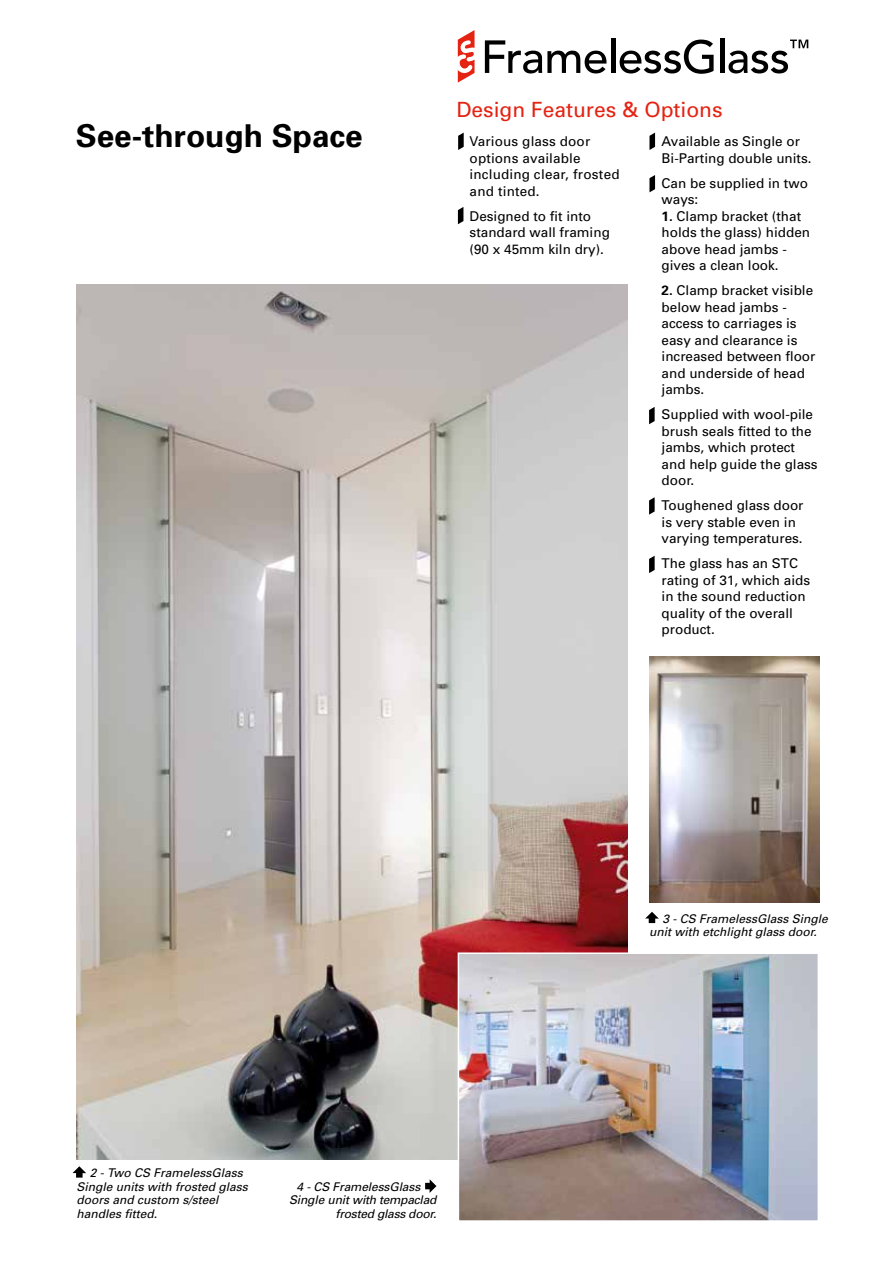
<style>
.page{position:relative;width:893px;height:1263px;background:#fff}
.page>*{position:absolute;margin:0;border:0;box-sizing:border-box;transform-origin:0 0}
.t1{font:700 31.5px "Univers";color:#000}
.t2{font:21px "Univers";color:#e42313}
.t3{font:13.5px/16.5px "Univers";color:#000}
.t4{font:italic 12px/13.5px "Univers";color:#000}
.t5{font:italic 12px/13.5px "Univers";letter-spacing:-.02em;color:#000;text-align:right}
.s1{font-weight:700}
.s2{color:#fff}
</style>
<div class="page">
<img style="left:76px;top:285px;width:552px;height:874px">
<img style="left:461px;top:955px;width:355px;height:264px">
<div style="left:458px;top:952px;width:361px;height:270px;border:2px solid #fff"></div>
<svg style="left:645px;top:912px;width:14px;height:11px"></svg>
<svg style="left:425px;top:1179px;width:11px;height:14px"></svg>
<svg style="left:73px;top:1166px;width:13px;height:11px"></svg>
<svg style="left:458px;top:133px;width:6px;height:17px"></svg>
<svg style="left:458px;top:207px;width:5px;height:17px"></svg>
<svg style="left:649px;top:133px;width:6px;height:17px"></svg>
<svg style="left:649px;top:175px;width:6px;height:17px"></svg>
<svg style="left:649px;top:556px;width:6px;height:17px"></svg>
<svg style="left:649px;top:407px;width:6px;height:17px"></svg>
<svg style="left:485px;top:40px;width:121px;height:33px"></svg>
<hr style="left:611px;top:38px;width:4px;height:35px;background:#000">
<svg style="left:620px;top:40px;width:94px;height:34px"></svg>
<hr style="left:720px;top:38px;width:4px;height:35px;background:#000">
<svg style="left:728px;top:40px;width:80px;height:33px"></svg>
<svg style="left:458px;top:30px;width:17px;height:53px"></svg>
<img style="left:649px;top:657px;width:170px;height:245px">
<svg style="left:649px;top:497px;width:6px;height:18px"></svg>
<h1 class="t1" style="left:76px;top:117px;width:289px">See-through Space</h1>
<h2 class="t2" style="left:456px;top:97px;width:268px">Design Features &amp; Options</h2>
<p class="t3" style="left:662px;top:133px;width:152px">Available as Single or<br>Bi-Parting double units.</p>
<p class="t3" style="left:662px;top:175px;width:148px">Can be supplied in two ways:</p>
<p class="t3" style="left:662px;top:208px;width:150px"><span class="s1">1.</span> Clamp bracket (that holds the glass) hidden above head jambs - gives a clean look.</p>
<p class="t3" style="left:662px;top:282px;width:155px"><span class="s1">2.</span> Clamp bracket visible below head jambs - access to carriages is easy and clearance is increased between floor and underside of head jambs.</p>
<p class="t3" style="left:662px;top:406px;width:158px">Supplied with wool-pile brush seals fitted to the jambs, which protect and help guide the glass door.</p>
<p class="t3" style="left:662px;top:497px;width:143px">Toughened glass door is very stable even in varying temperatures.</p>
<p class="t3" style="left:662px;top:555px;width:150px">The glass has an STC rating of 31, which aids in the sound reduction quality of the overall product.</p>
<p class="t3" style="left:470px;top:133px;width:152px">Various glass door options available including clear, frosted and tinted.</p>
<p class="t3" style="left:470px;top:208px;width:142px">Designed to fit into standard wall framing (90 x 45mm kiln dry).</p>
<p class="t4" style="left:76px;top:1166px;width:173px;text-indent:13px">2 - Two CS FramelessGlass<br>Single units with frosted glass doors and custom s/steel handles fitted.</p>
<p class="t5" style="left:289px;top:1180px;width:149px">4 - CS FramelessGlass <span class="s2">.<br></span>Single unit with tempaclad frosted glass door.</p>
<p class="t4" style="left:649px;top:912px;width:180px;text-indent:13px">3 - CS FramelessGlass Single unit with etchlight glass door.</p>
</div>
